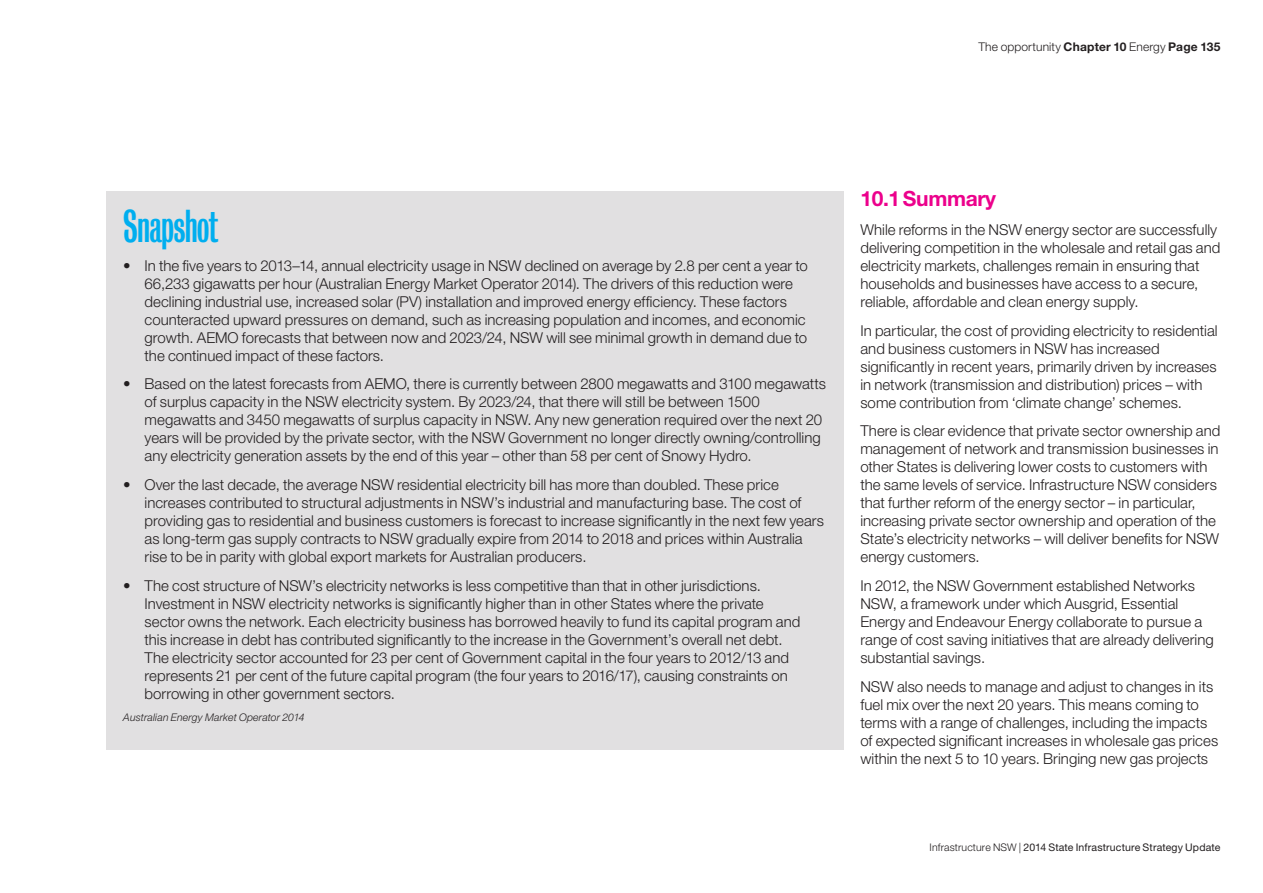
<style>
.page{position:relative;width:1263px;height:893px;background:#fff}
.page>*{position:absolute;margin:0;border:0;box-sizing:border-box;transform-origin:0 0}
.t1{font:42px "Bureau Grotesque One Three";letter-spacing:-.015em;color:#00aeef}
.t2{font:700 21px "Helvetica Neue LT Std";letter-spacing:-.015em;color:#ec008c}
.t3{font:300 15px/18px "Helvetica Neue LT Std";color:#231f20}
.t4{font:300 12px "Helvetica Neue LT Std";letter-spacing:.01em;color:#231f20}
.t5{font:10.5px "Helvetica Neue LT Std";letter-spacing:.015em;color:#231f20}
.t6{font:italic 300 10.5px "Helvetica Neue LT Std";letter-spacing:.015em;color:#231f20}
.s1{font-weight:700}
.s2{font-weight:300}
</style>
<div class="page">
<div style="left:106px;top:191px;width:737px;height:559px;background:#e1e0e1"></div>
<p class="t4" style="left:978px;top:39px;width:243px">The opportunity <span class="s1">Chapter 10</span> Energy <span class="s1">Page 135</span></p>
<h1 class="t1" style="left:123px;top:203px;width:97px">Snapshot</h1>
<p class="t3" style="left:145px;top:256px;width:665px;text-indent:-21px">• In the five years to 2013–14, annual electricity usage in NSW declined on average by 2.8 per cent a year to 66,233 gigawatts per hour (Australian Energy Market Operator 2014). The drivers of this reduction were declining industrial use, increased solar (PV) installation and improved energy efficiency. These factors counteracted upward pressures on demand, such as increasing population and incomes, and economic growth. AEMO forecasts that between now and 2023/24, NSW will see minimal growth in demand due to the continued impact of these factors.</p>
<p class="t3" style="left:145px;top:375px;width:683px;text-indent:-21px">• Based on the latest forecasts from AEMO, there is currently between 2800 megawatts and 3100 megawatts of surplus capacity in the NSW electricity system. By 2023/24, that there will still be between 1500 megawatts and 3450 megawatts of surplus capacity in NSW. Any new generation required over the next 20 years will be provided by the private sector, with the NSW Government no longer directly owning/controlling any electricity generation assets by the end of this year – other than 58 per cent of Snowy Hydro.</p>
<p class="t3" style="left:145px;top:475px;width:681px;text-indent:-21px">• Over the last decade, the average NSW residential electricity bill has more than doubled. These price increases contributed to structural adjustments in NSW’s industrial and manufacturing base. The cost of providing gas to residential and business customers is forecast to increase significantly in the next few years as long-term gas supply contracts to NSW gradually expire from 2014 to 2018 and prices within Australia rise to be in parity with global export markets for Australian producers.</p>
<p class="t3" style="left:145px;top:576px;width:657px;text-indent:-21px">• The cost structure of NSW’s electricity networks is less competitive than that in other jurisdictions.<br>Investment in NSW electricity networks is significantly higher than in other States where the private sector owns the network. Each electricity business has borrowed heavily to fund its capital program and this increase in debt has contributed significantly to the increase in the Government’s overall net debt.<br>The electricity sector accounted for 23 per cent of Government capital in the four years to 2012/13 and represents 21 per cent of the future capital program (the four years to 2016/17), causing constraints on borrowing in other government sectors.</p>
<p class="t6" style="left:123px;top:711px;width:183px">Australian Energy Market Operator 2014</p>
<h2 class="t2" style="left:860px;top:186px;width:137px">10.1Summary</h2>
<p class="t3" style="left:860px;top:220px;width:362px">While reforms in the NSW energy sector are successfully delivering competition in the wholesale and retail gas and electricity markets, challenges remain in ensuring that households and businesses have access to a secure, reliable, affordable and clean energy supply.</p>
<p class="t3" style="left:860px;top:321px;width:359px">In particular, the cost of providing electricity to residential and business customers in NSW has increased significantly in recent years, primarily driven by increases in network (transmission and distribution) prices – with some contribution from ‘climate change’ schemes.</p>
<p class="t3" style="left:860px;top:422px;width:362px">There is clear evidence that private sector ownership and management of network and transmission businesses in other States is delivering lower costs to customers with the same levels of service. Infrastructure NSW considers that further reform of the energy sector – in particular, increasing private sector ownership and operation of the State’s electricity networks – will deliver benefits for NSW energy customers.</p>
<p class="t3" style="left:860px;top:576px;width:355px">In 2012, the NSW Government established Networks NSW, a framework under which Ausgrid, Essential Energy and Endeavour Energy collaborate to pursue a range of cost saving initiatives that are already delivering substantial savings.</p>
<p class="t3" style="left:860px;top:677px;width:359px">NSW also needs to manage and adjust to changes in its fuel mix over the next 20 years. This means coming to terms with a range of challenges, including the impacts of expected significant increases in wholesale gas prices within the next 5 to 10 years. Bringing new gas projects</p>
<p class="t5" style="left:929px;top:841px;width:292px"><span class="s2">Infrastructure NSW |</span> 2014 State Infrastructure Strategy Update</p>
</div>
